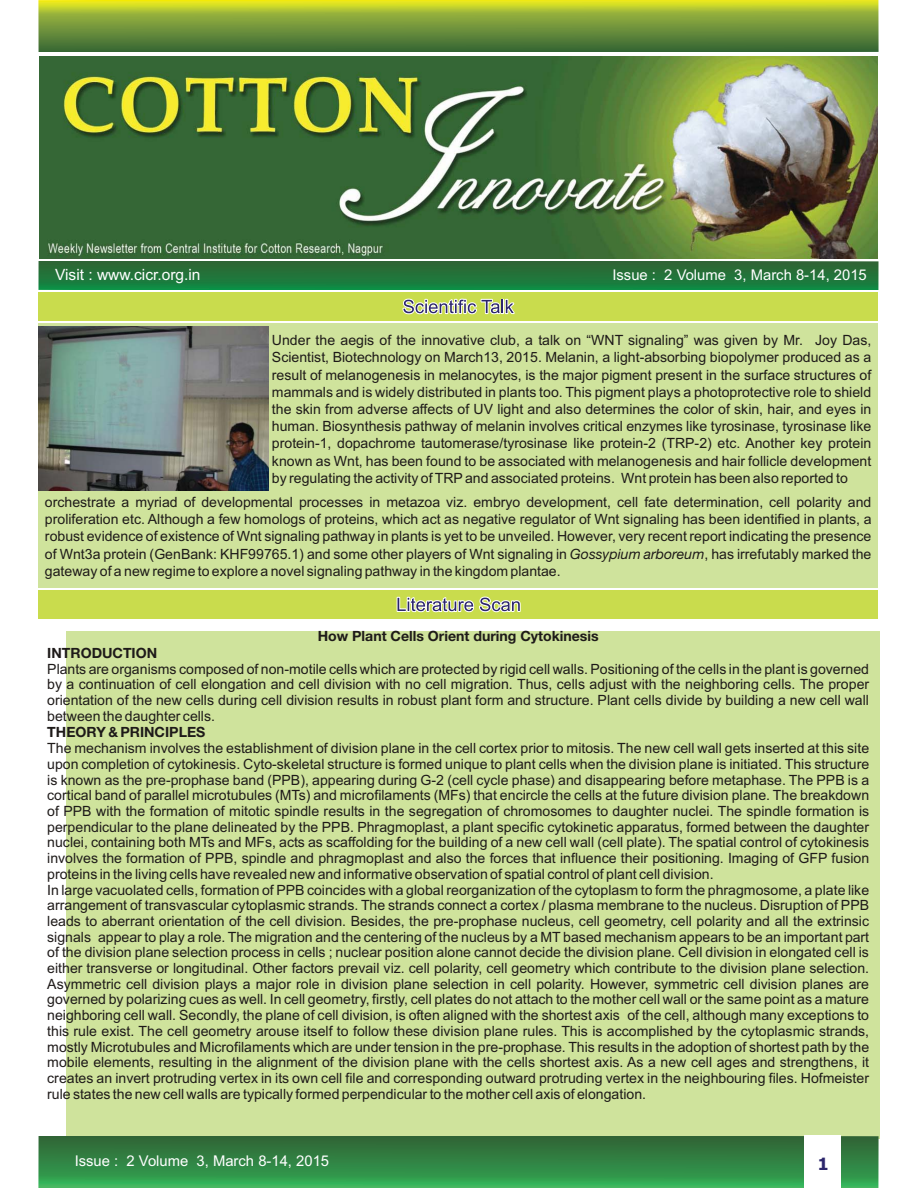
<style>
.page{position:relative;width:918px;height:1188px;background:#fff}
.page>*{position:absolute;margin:0;border:0;box-sizing:border-box;transform-origin:0 0}
.t1{font:700 16.95px "Tahoma";color:#2c266c}
.t2{font:15.45px "Helvetica Neue";color:#fff}
.t3{font:14.85px "Helvetica";color:#fff}
.t4{font:14.1px/15.8px "Helvetica";color:#1e1a19;text-align:justify}
.t5{font:700 14.1px "Helvetica Neue";color:#1e1a19}
.s1{font-family:"Helvetica Neue";font-style:italic}
</style>
<div class="page">
<div style="left:66px;top:631px;width:813px;height:508px;background:#cfe39c"></div>
<div style="left:39px;top:323px;width:839px;height:265px;background:#cfe39c"></div>
<img style="left:39px;top:56px;width:839px;height:203px">
<svg style="left:39px;top:0;width:839px;height:52px;background:#7d9c36"></svg>
<svg style="left:39px;top:261px;width:839px;height:29px;background:#20753b"></svg>
<svg style="left:39px;top:1136px;width:839px;height:52px;background:#328745"></svg>
<div style="left:804px;top:1136px;width:37px;height:52px;background:#fff"></div>
<div style="left:39px;top:292px;width:839px;height:29px;background:#c9dc4d"></div>
<svg style="left:402px;top:299px;width:113px;height:15px"></svg>
<div style="left:39px;top:590px;width:839px;height:29px;background:#c9dc4d"></div>
<svg style="left:397px;top:597px;width:124px;height:15px"></svg>
<img style="left:39px;top:327px;width:229px;height:164px">
<p class="t2" style="left:55px;top:265px;width:147px">Visit : www.cicr.org.in</p>
<p class="t3" style="left:612px;top:269px;width:256px">Issue : 2 Volume 3, March 8-14, 2015</p>
<p class="t4" style="left:272px;top:333px;width:601px;line-height:17.1px">Under the aegis of the innovative club, a talk on “WNT signaling” was given by Mr. Joy Das, Scientist, Biotechnology on March13, 2015. Melanin, a light-absorbing biopolymer produced as a result of melanogenesis in melanocytes, is the major pigment present in the surface structures of mammals and is widely distributed in plants too. This pigment plays a photoprotective role to shield the skin from adverse affects of UV light and also determines the color of skin, hair, and eyes in human. Biosynthesis pathway of melanin involves critical enzymes like tyrosinase, tyrosinase like protein-1, dopachrome tautomerase/tyrosinase like protein-2 (TRP-2) etc. Another key protein known as Wnt, has been found to be associated with melanogenesis and hair follicle development by regulating the activity of TRP and associated proteins. Wnt protein has been also reported to</p>
<p class="t4" style="left:45px;top:495px;width:828px;line-height:17.4px">orchestrate a myriad of developmental processes in metazoa viz. embryo development, cell fate determination, cell polarity and proliferation etc. Although a few homologs of proteins, which act as negative regulator of Wnt signaling has been identified in plants, a robust evidence of existence of Wnt signaling pathway in plants is yet to be unveiled. However, very recent report indicating the presence of Wnt3a protein (GenBank: KHF99765.1) and some other players of Wnt signaling in <span class="s1">Gossypium arboreum</span>, has irrefutably marked the gateway of a new regime to explore a novel signaling pathway in the kingdom plantae.</p>
<p class="t5" style="left:318px;top:631px;width:283px">How Plant Cells Orient during Cytokinesis</p>
<p class="t5" style="left:47px;top:648px;width:111px">INTRODUCTION</p>
<p class="t4" style="left:47px;top:662px;width:823px">Plants are organisms composed of non-motile cells which are protected by rigid cell walls. Positioning of the cells in the plant is governed by a continuation of cell elongation and cell division with no cell migration. Thus, cells adjust with the neighboring cells. The proper orientation of the new cells during cell division results in robust plant form and structure. Plant cells divide by building a new cell wall between the daughter cells.</p>
<p class="t5" style="left:47px;top:727px;width:160px">THEORY &amp; PRINCIPLES</p>
<p class="t4" style="left:47px;top:742px;width:823px;text-align:left">The mechanism involves the establishment of division plane in the cell cortex prior to mitosis. The new cell wall gets inserted at this site upon completion of cytokinesis. Cyto-skeletal structure is formed unique to plant cells when the division plane is initiated. This structure is known as the pre-prophase band (PPB), appearing during G-2 (cell cycle phase) and disappearing before metaphase. The PPB is a cortical band of parallel microtubules (MTs) and microfilaments (MFs) that encircle the cells at the future division plane. The breakdown of PPB with the formation of mitotic spindle results in the segregation of chromosomes to daughter nuclei. The spindle formation is perpendicular to the plane delineated by the PPB. Phragmoplast, a plant specific cytokinetic apparatus, formed between the daughter nuclei, containing both MTs and MFs, acts as scaffolding for the building of a new cell wall (cell plate). The spatial control of cytokinesis involves the formation of PPB, spindle and phragmoplast and also the forces that influence their positioning. Imaging of GFP fusion proteins in the living cells have revealed new and informative observation of spatial control of plant cell division.<br>In large vacuolated cells, formation of PPB coincides with a global reorganization of the cytoplasm to form the phragmosome, a plate like arrangement of transvascular cytoplasmic strands. The strands connect a cortex / plasma membrane to the nucleus. Disruption of PPB leads to aberrant orientation of the cell division. Besides, the pre-prophase nucleus, cell geometry, cell polarity and all the extrinsic signals appear to play a role. The migration and the centering of the nucleus by a MT based mechanism appears to be an important part of the division plane selection process in cells ; nuclear position alone cannot decide the division plane. Cell division in elongated cell is either transverse or longitudinal. Other factors prevail viz. cell polarity, cell geometry which contribute to the division plane selection.<br>Asymmetric cell division plays a major role in division plane selection in cell polarity. However, symmetric cell division planes are governed by polarizing cues as well. In cell geometry, firstly, cell plates do not attach to the mother cell wall or the same point as a mature neighboring cell wall. Secondly, the plane of cell division, is often aligned with the shortest axis of the cell, although many exceptions to this rule exist. The cell geometry arouse itself to follow these division plane rules. This is accomplished by the cytoplasmic strands, mostly Microtubules and Microfilaments which are under tension in the pre-prophase. This results in the adoption of shortest path by the mobile elements, resulting in the alignment of the division plane with the cells shortest axis. As a new cell ages and strengthens, it creates an invert protruding vertex in its own cell file and corresponding outward protruding vertex in the neighbouring files. Hofmeister rule states the new cell walls are typically formed perpendicular to the mother cell axis of elongation.</p>
<p class="t3" style="left:75px;top:1156px;width:256px">Issue : 2 Volume 3, March 8-14, 2015</p>
<p class="t1" style="left:818px;top:1154px;width:12px">1</p>
</div>
